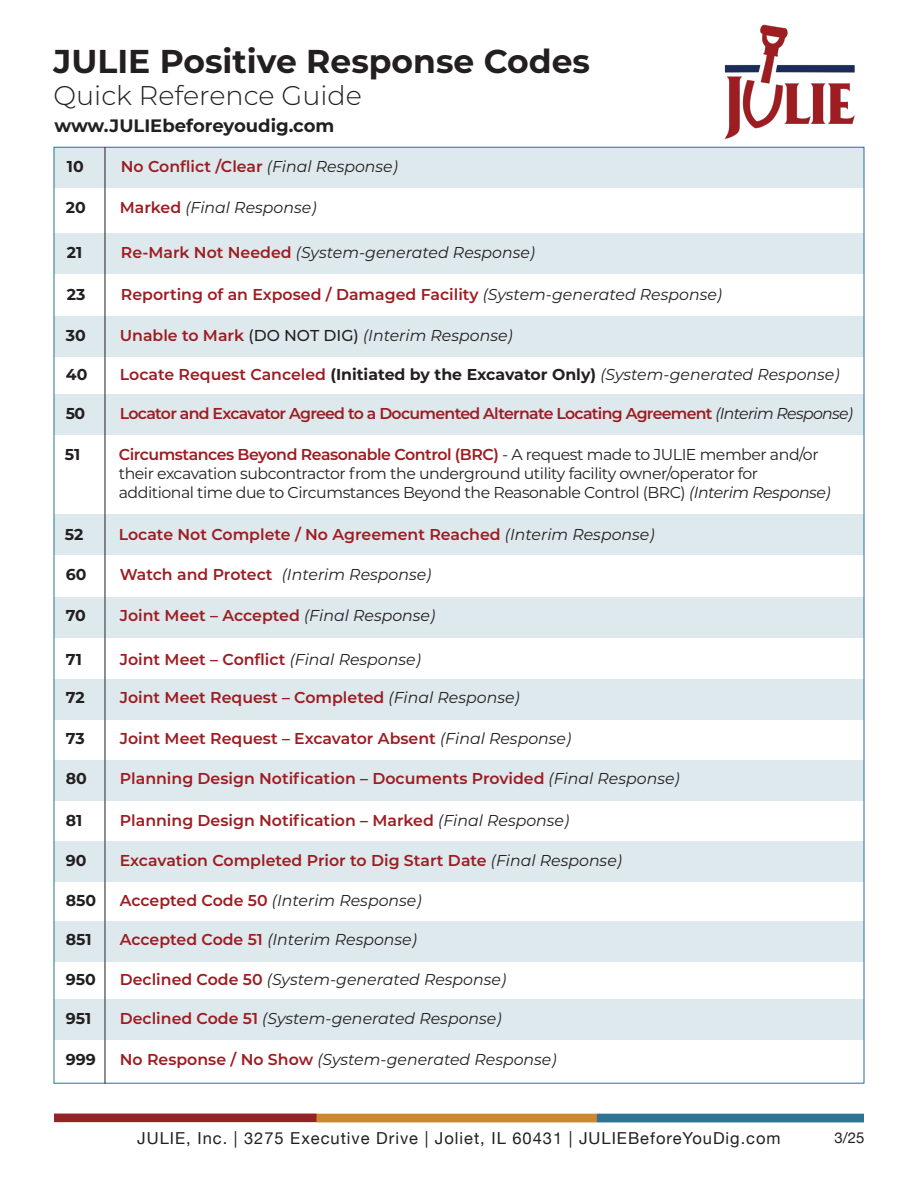
<style>
.page{position:relative;width:918px;height:1188px;background:#fff}
.page>*{position:absolute;margin:0;border:0;box-sizing:border-box;transform-origin:0 0}
.t1{font:700 33px "Montserrat";color:#231f20}
.t2{font:300 27px "Montserrat";color:#231f20}
.t3{font:700 18px "Montserrat";color:#231f20}
.t4{font:16.5px "Helvetica Neue";letter-spacing:.06em;color:#231f20}
.t5{font:600 15.75px "Montserrat";color:#9d1c21}
.t6{font:italic 15.75px "Montserrat";color:#231f20}
.t7{font:15.75px "Montserrat";letter-spacing:-.03em;color:#231f20}
.t8{font:700 15.75px "Montserrat";color:#231f20}
.t9{font:600 15.75px "Montserrat";letter-spacing:-.045em;color:#9d1c21}
.t10{font:600 15.75px "Montserrat";letter-spacing:-.03em;color:#9d1c21}
.t11{font:15px "Helvetica Neue";color:#231f20}
.s1{font-weight:400;font-style:italic;color:#231f20}
.s2{font-weight:600;font-style:normal;color:#9d1c21}
.s3{font-weight:500;font-style:normal}
.s4{font-weight:600;color:#9d1c21}
.s5{font-weight:400;font-style:italic}
.s6{font-weight:400;color:#231f20}
.s7{font-style:italic}
</style>
<div class="page">
<img style="left:54px;top:1113px;width:810px;height:10px">
<div style="left:54px;top:514px;width:810px;height:41px;background:#dee9ee"></div>
<div style="left:54px;top:395px;width:810px;height:40px;background:#dee9ee"></div>
<div style="left:54px;top:316px;width:810px;height:41px;background:#dee9ee"></div>
<div style="left:54px;top:233px;width:810px;height:41px;background:#dee9ee"></div>
<div style="left:54px;top:147px;width:810px;height:41px;background:#dee9ee"></div>
<hr style="left:105px;top:147px;width:1px;height:937px;background:#231f20">
<img style="left:724px;top:24px;width:131px;height:115px">
<div style="left:54px;top:597px;width:810px;height:41px;background:#dee9ee"></div>
<div style="left:54px;top:679px;width:810px;height:41px;background:#dee9ee"></div>
<div style="left:54px;top:761px;width:810px;height:40px;background:#dee9ee"></div>
<div style="left:54px;top:841px;width:810px;height:40px;background:#dee9ee"></div>
<div style="left:54px;top:999px;width:810px;height:41px;background:#dee9ee"></div>
<div style="left:54px;top:921px;width:810px;height:41px;background:#dee9ee"></div>
<p class="t1" style="left:54px;top:37px;width:538px">JULIE Positive Response Codes</p>
<p class="t2" style="left:54px;top:77px;width:310px">Quick Reference Guide</p>
<p class="t3" style="left:54px;top:113px;width:282px">www.JULIEbeforeyoudig.com</p>
<p class="t8" style="left:67px;top:155px;width:18px">10</p>
<p class="t5" style="left:121px;top:155px;width:279px">No Conflict /Clear <span class="s1">(Final Response)</span></p>
<p class="t8" style="left:66px;top:196px;width:21px">20</p>
<p class="t6" style="left:120px;top:196px;width:198px"><span class="s2">Marked</span> (Final Response)</p>
<p class="t8" style="left:67px;top:241px;width:17px">21</p>
<p class="t6" style="left:121px;top:242px;width:416px"><span class="s2">Re-Mark Not Needed</span> (System-generated Response)</p>
<p class="t8" style="left:67px;top:284px;width:20px">23</p>
<p class="t5" style="left:121px;top:284px;width:603px">Reporting of an Exposed / Damaged Facility <span class="s1">(System-generated Response)</span></p>
<p class="t8" style="left:66px;top:324px;width:22px">30</p>
<p class="t6" style="left:120px;top:325px;width:394px"><span class="s2">Unable to Mark</span> <span class="s3">(DO NOT DIG)</span> (Interim Response)</p>
<p class="t8" style="left:66px;top:363px;width:23px">40</p>
<p class="t8" style="left:120px;top:363px;width:721px"><span class="s4">Locate Request Canceled</span> (Initiated by the Excavator Only) <span class="s5">(System-generated Response)</span></p>
<p class="t8" style="left:66px;top:402px;width:21px">50</p>
<p class="t9" style="left:120px;top:403px;width:735px">Locator and Excavator Agreed to a Documented Alternate Locating Agreement <span class="s1">(Interim Response)</span></p>
<p class="t8" style="left:65px;top:443px;width:17px">51</p>
<p class="t10" style="left:119px;top:443px;width:701px">Circumstances Beyond Reasonable Control (BRC) <span class="s6">- A request made to JULIE member and/or</span></p>
<p class="t7" style="left:119px;top:462px;width:641px">their excavation subcontractor from the underground utility facility owner/operator for</p>
<p class="t7" style="left:119px;top:481px;width:714px">additional time due to Circumstances Beyond the Reasonable Control (BRC) <span class="s7">(Interim Response)</span></p>
<p class="t8" style="left:65px;top:523px;width:20px">52</p>
<p class="t5" style="left:119px;top:523px;width:537px">Locate Not Complete / No Agreement Reached <span class="s1">(Interim Response)</span></p>
<p class="t8" style="left:66px;top:563px;width:22px">60</p>
<p class="t6" style="left:120px;top:564px;width:313px"><span class="s2">Watch and Protect</span> (Interim Response)</p>
<p class="t8" style="left:66px;top:604px;width:22px">70</p>
<p class="t5" style="left:120px;top:604px;width:317px">Joint Meet – Accepted <span class="s1">(Final Response)</span></p>
<p class="t8" style="left:66px;top:648px;width:18px">71</p>
<p class="t5" style="left:120px;top:648px;width:303px">Joint Meet – Conflict <span class="s1">(Final Response)</span></p>
<p class="t8" style="left:66px;top:686px;width:21px">72</p>
<p class="t5" style="left:120px;top:686px;width:401px">Joint Meet Request – Completed <span class="s1">(Final Response)</span></p>
<p class="t8" style="left:66px;top:727px;width:20px">73</p>
<p class="t5" style="left:120px;top:727px;width:453px">Joint Meet Request – Excavator Absent <span class="s1">(Final Response)</span></p>
<p class="t8" style="left:66px;top:767px;width:23px">80</p>
<p class="t5" style="left:120px;top:768px;width:561px">Planning Design Notification – Documents Provided <span class="s1">(Final Response)</span></p>
<p class="t8" style="left:66px;top:809px;width:18px">81</p>
<p class="t5" style="left:120px;top:809px;width:451px">Planning Design Notification – Marked <span class="s1">(Final Response)</span></p>
<p class="t8" style="left:66px;top:849px;width:22px">90</p>
<p class="t5" style="left:120px;top:849px;width:504px">Excavation Completed Prior to Dig Start Date <span class="s1">(Final Response)</span></p>
<p class="t8" style="left:66px;top:889px;width:32px">850</p>
<p class="t6" style="left:120px;top:890px;width:303px"><span class="s2">Accepted Code 50</span> (Interim Response)</p>
<p class="t8" style="left:66px;top:928px;width:27px">851</p>
<p class="t6" style="left:120px;top:928px;width:299px"><span class="s2">Accepted Code 51</span> (Interim Response)</p>
<p class="t8" style="left:66px;top:968px;width:32px">950</p>
<p class="t6" style="left:120px;top:968px;width:388px"><span class="s2">Declined Code 50</span> (System-generated Response)</p>
<p class="t8" style="left:66px;top:1007px;width:27px">951</p>
<p class="t6" style="left:120px;top:1007px;width:383px"><span class="s2">Declined Code 51</span> (System-generated Response)</p>
<p class="t8" style="left:66px;top:1048px;width:32px">999</p>
<p class="t6" style="left:120px;top:1049px;width:438px"><span class="s2">No Response / No Show</span> (System-generated Response)</p>
<p class="t4" style="left:137px;top:1127px;width:645px">JULIE, Inc. | 3275 Executive Drive | Joliet, IL 60431 | JULIEBeforeYouDig.com</p>
<p class="t11" style="left:834px;top:1127px;width:32px">3/25</p>
</div>
